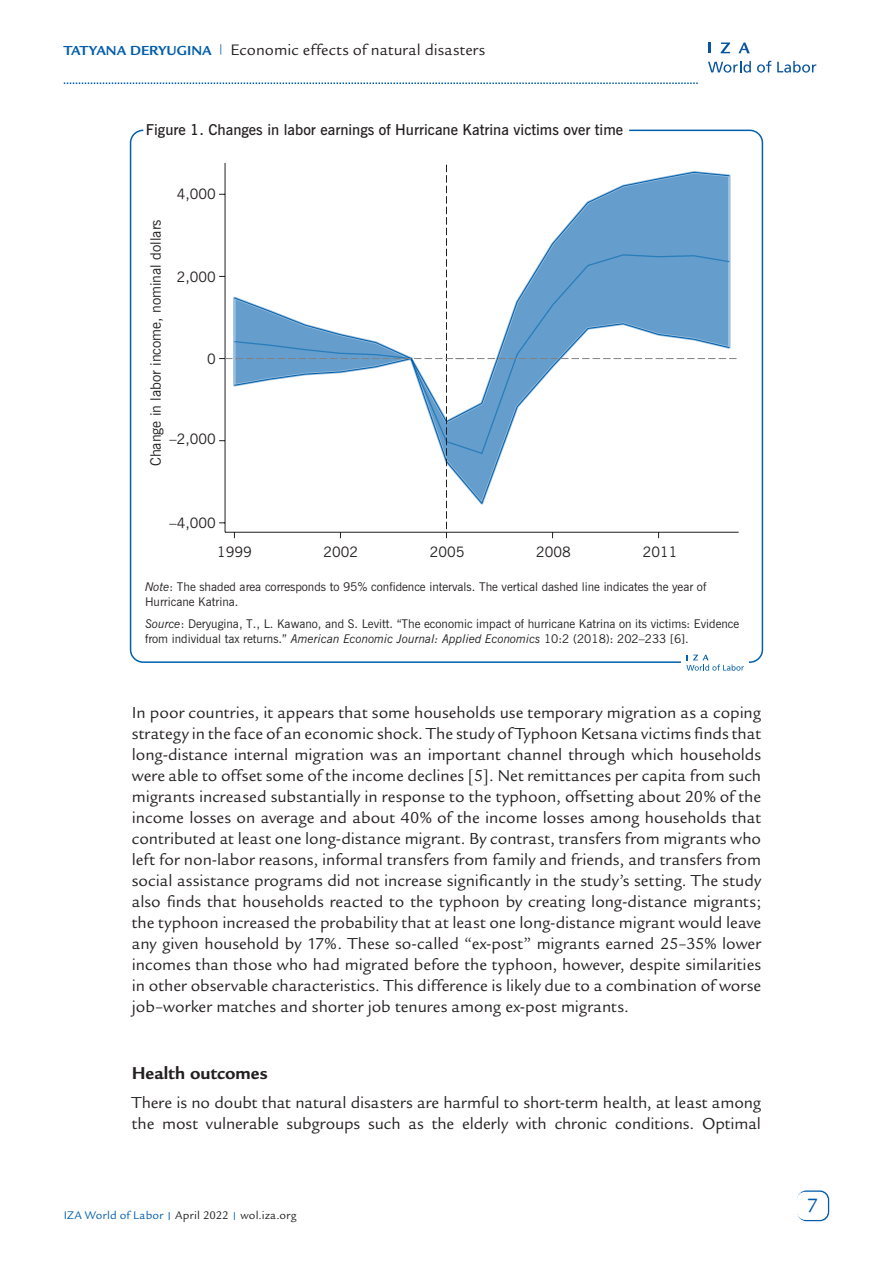
<style>
.page{position:relative;width:893px;height:1263px;background:#fff}
.page>*{position:absolute;margin:0;border:0;box-sizing:border-box;transform-origin:0 0}
.t1{font:21px "Legacy Sans";color:#015dab}
.Main__B_Level_headin{font:700 18.75px "Legacy Sans";color:#231f20}
.Main__Bodytext{font:17.25px/21px "Legacy Sans";letter-spacing:-.005em;color:#231f20;text-align:justify}
.t2{font:16.5px "Legacy Sans";letter-spacing:.005em;color:#231f20}
.t3{font:600 15px "News Gothic BT";color:#231f20}
.t4{font:14.4px "News Gothic BT";color:#231f20}
.t5{font:12px/15px "News Gothic BT";color:#231f20}
.t6{font:12px "Legacy Sans";letter-spacing:.02em;color:#231f20}
.s1{font-weight:700;font-size:14.25px;color:#015dab}
.s2{font-style:italic}
.s3{color:#015dab}
</style>
<div class="page">
<div style="left:797px;top:1190px;width:32px;height:31px;border:2px solid #015dab;border-radius:9px"></div>
<div style="left:797px;top:1192px;width:31px;height:28px;background:#fff;border-radius:9px"></div>
<svg style="left:64px;top:82px;width:634px;height:2px"></svg>
<svg style="left:708px;top:61px;width:43px;height:12px"></svg>
<svg style="left:757px;top:61px;width:14px;height:12px"></svg>
<svg style="left:777px;top:61px;width:39px;height:12px"></svg>
<svg style="left:709px;top:43px;width:2px;height:10px"></svg>
<svg style="left:721px;top:43px;width:9px;height:10px"></svg>
<svg style="left:738px;top:43px;width:12px;height:10px"></svg>
<svg style="left:130px;top:129px;width:633px;height:534px"></svg>
<div style="left:681px;top:649px;width:68px;height:26px;background:#fff"></div>
<svg style="left:686px;top:655px;width:58px;height:16px"></svg>
<p class="t2" style="left:64px;top:40px;width:423px"><span class="s1">TATYANA DERYUGINA</span> <sup>|</sup> Economic effects of natural disasters</p>
<p class="t3" style="left:146px;top:121px;width:479px">Figure 1. Changes in labor earnings of Hurricane Katrina victims over time</p>
<p class="t4" style="left:177px;top:185px;width:40px">4,000</p>
<p class="t4" style="left:147px;top:466px;width:248px;rotate:-90deg">Change in labor income, nominal dollars</p>
<p class="t4" style="left:177px;top:268px;width:40px">2,000</p>
<p class="t4" style="left:207px;top:350px;width:10px">0</p>
<p class="t4" style="left:170px;top:430px;width:48px">–2,000</p>
<p class="t4" style="left:170px;top:514px;width:48px">–4,000</p>
<p class="t4" style="left:217px;top:543px;width:36px">1999</p>
<p class="t4" style="left:323px;top:543px;width:36px">2002</p>
<p class="t4" style="left:430px;top:543px;width:36px">2005</p>
<p class="t4" style="left:536px;top:543px;width:36px">2008</p>
<p class="t4" style="left:643px;top:543px;width:36px">2011</p>
<p class="t5" style="left:145px;top:579px;width:563px"><span class="s2">Note</span>: The shaded area corresponds to 95% confidence intervals. The vertical dashed line indicates the year of<br>Hurricane Katrina.</p>
<p class="t5" style="left:145px;top:616px;width:596px"><span class="s2">Source</span>: Deryugina, T., L. Kawano, and S. Levitt. “The economic impact of hurricane Katrina on its victims: Evidence from individual tax returns.” <span class="s2">American Economic Journal: Applied Economics</span> 10:2 (2018): 202–233 [6].</p>
<p class="Main__Bodytext" style="left:132px;top:702px;width:631px">In poor countries, it appears that some households use temporary migration as a coping strategy in the face of an economic shock. The study of Typhoon Ketsana victims finds that long-distance internal migration was an important channel through which households were able to offset some of the income declines [5]. Net remittances per capita from such migrants increased substantially in response to the typhoon, offsetting about 20% of the income losses on average and about 40% of the income losses among households that contributed at least one long-distance migrant. By contrast, transfers from migrants who left for non-labor reasons, informal transfers from family and friends, and transfers from social assistance programs did not increase significantly in the study’s setting. The study also finds that households reacted to the typhoon by creating long-distance migrants; the typhoon increased the probability that at least one long-distance migrant would leave any given household by 17%. These so-called “ex-post” migrants earned 25–35% lower incomes than those who had migrated before the typhoon, however, despite similarities in other observable characteristics. This difference is likely due to a combination of worse job–worker matches and shorter job tenures among ex-post migrants.</p>
<p class="Main__B_Level_headin" style="left:132px;top:1062px;width:137px">Health outcomes</p>
<p class="Main__Bodytext" style="left:132px;top:1093px;width:631px">There is no doubt that natural disasters are harmful to short-term health, at least among the most vulnerable subgroups such as the elderly with chronic conditions. Optimal</p>
<p class="t6" style="left:64px;top:1209px;width:234px"><span class="s3">IZA World of Labor</span> <sup>|</sup> April 2022 <sup>|</sup> wol.iza.org</p>
<p class="t1" style="left:807px;top:1193px;width:13px">7</p>
</div>
